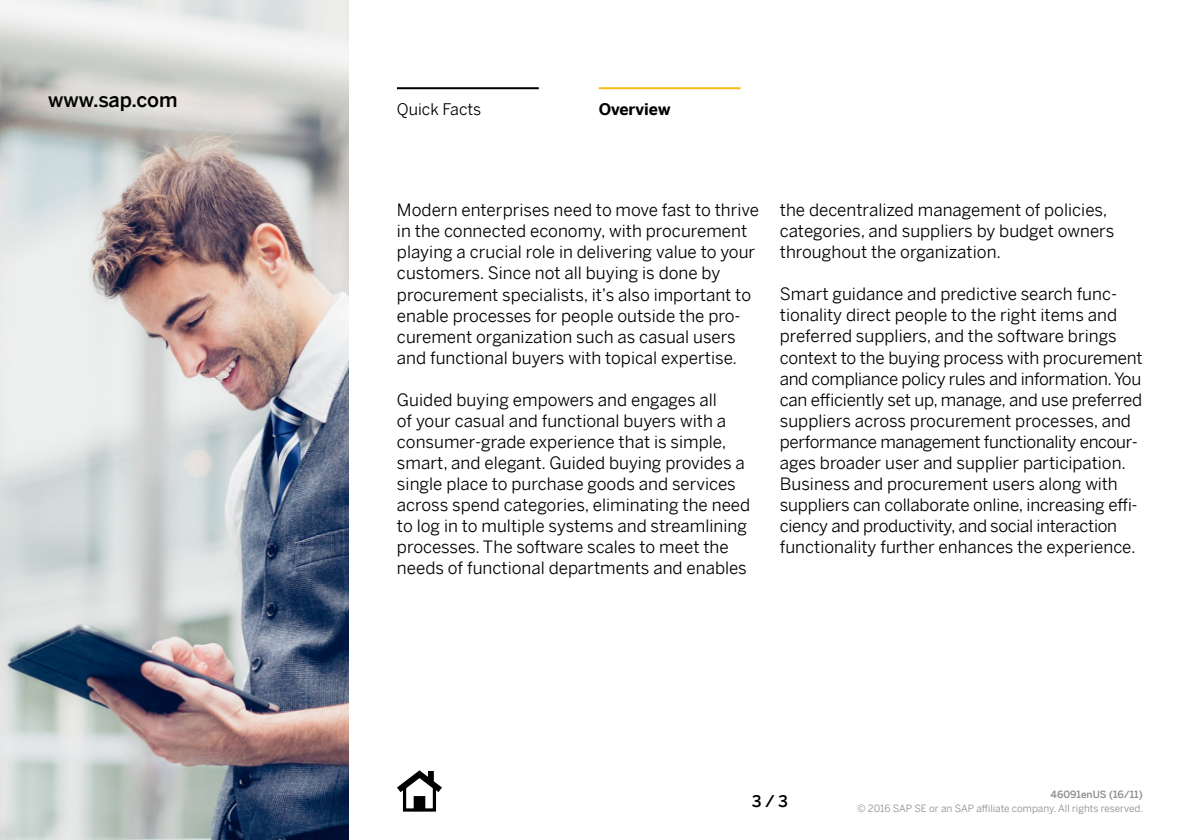
<style>
.page{position:relative;width:1191px;height:840px;background:#fff}
.page>*{position:absolute;margin:0;border:0;box-sizing:border-box;transform-origin:0 0}
.t1{font:500 20px "Benton Sans";color:#000}
.t2{font:17px/21px "Benton Sans";color:#000}
.t3{font:16px "Benton Sans";color:#000}
.t4{font:700 16px "Benton Sans";color:#000}
.t5{font:500 16px "Benton Sans";color:#000}
.t6{font:10px "Benton Sans";color:#8a8c8e}
.t7{font:500 10px "Benton Sans";color:#8a8c8e}
</style>
<div class="page">
<hr style="left:599px;top:87px;width:141px;height:2px;background:#fdb913">
<img style="left:0;top:0;width:349px;height:839px">
<hr style="left:397px;top:87px;width:142px;height:2px;background:#000">
<svg style="left:397px;top:770px;width:45px;height:41px"></svg>
<p class="t1" style="left:48px;top:82px;width:131px">www.sap.com</p>
<p class="t3" style="left:397px;top:95px;width:86px">Quick Facts</p>
<p class="t4" style="left:599px;top:95px;width:73px">Overview</p>
<p class="t2" style="left:397px;top:197px;width:364px">Modern enterprises need to move fast to thrive in the connected economy, with procurement playing a crucial role in delivering value to your customers. Since not all buying is done by procurement specialists, it’s also important to enable processes for people outside the pro&shy;curement organization such as casual users and functional buyers with topical expertise.</p>
<p class="t2" style="left:397px;top:386px;width:355px">Guided buying empowers and engages all<br>of your casual and functional buyers with a consumer-grade experience that is simple, smart, and elegant. Guided buying provides a single place to purchase goods and services across spend categories, eliminating the need to log in to multiple systems and streamlining processes. The software scales to meet the needs of functional departments and enables</p>
<p class="t2" style="left:780px;top:197px;width:336px">the decentralized management of policies, categories, and suppliers by budget owners throughout the organization.</p>
<p class="t2" style="left:780px;top:281px;width:364px">Smart guidance and predictive search func&shy;tionality direct people to the right items and preferred suppliers, and the software brings context to the buying process with procurement and compliance policy rules and information. You can efficiently set up, manage, and use preferred suppliers across procurement processes, and performance management functionality encour&shy;ages broader user and supplier participation.<br>Business and procurement users along with suppliers can collaborate online, increasing effi&shy;ciency and productivity, and social interaction functionality further enhances the experience.</p>
<p class="t5" style="left:751px;top:786px;width:38px">3/3</p>
<p class="t7" style="left:1050px;top:784px;width:94px">46091enUS (16/11)</p>
<p class="t6" style="left:857px;top:799px;width:287px">© 2016 SAP SE or an SAP affiliate company. All rights reserved.</p>
</div>
